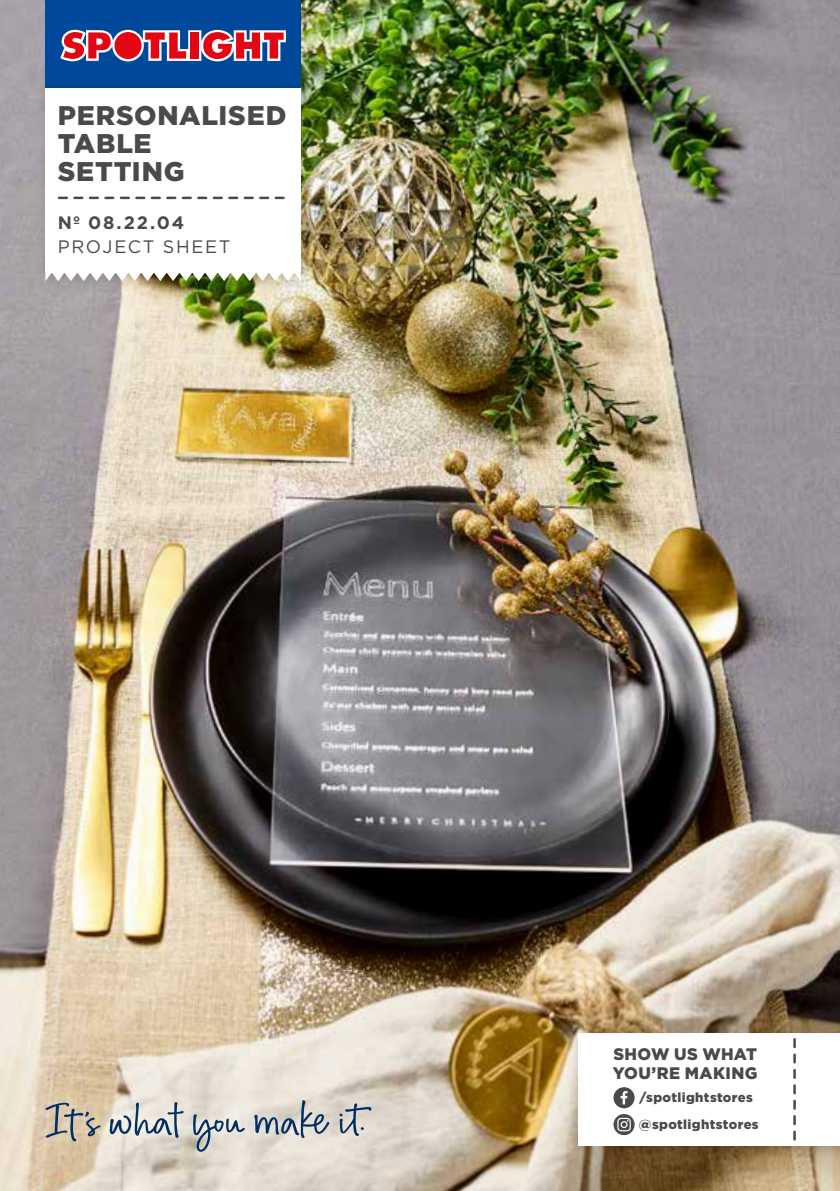
<style>
.page{position:relative;width:840px;height:1191px;background:#fff}
.page>*{position:absolute;margin:0;border:0;box-sizing:border-box;transform-origin:0 0}
.t1{font:900 27px/28px "Gotham";letter-spacing:.03em;color:#4a4a49}
.t2{font:18px "Gotham";letter-spacing:.095em;color:#4a4a49}
.t3{font:700 18px "Gotham";letter-spacing:.095em;color:#4a4a49}
.t4{font:900 16.6px/19.4px "Gotham";letter-spacing:.02em;color:#4a4a49}
.t5{font:900 13px/26.8px "Gotham";letter-spacing:.025em;color:#4a4a49}
</style>
<div class="page">
<img style="left:0;top:0;width:839px;height:1191px">
<div style="left:566px;top:1022px;width:273px;height:137px;background:#000;opacity:.15"></div>
<div style="left:577px;top:1033px;width:262px;height:112px;background:#fff"></div>
<svg style="left:793px;top:1039px;width:2px;height:100px"></svg>
<div style="left:613px;top:1087px;width:21px;height:21px;background:#4a4a49;border-radius:50%"></div>
<svg style="left:620px;top:1091px;width:7px;height:13px"></svg>
<svg style="left:613px;top:1114px;width:21px;height:21px"></svg>
<svg style="left:617px;top:1117px;width:13px;height:14px"></svg>
<div style="left:45px;top:0;width:255px;height:89px;background:#00489a"></div>
<svg style="left:60px;top:30px;width:226px;height:31px;background:#c16378"></svg>
<div style="left:34px;top:1088px;width:349px;height:76px;background:#fff;opacity:.75"></div>
<svg style="left:193px;top:1114px;width:52px;height:37px;background:#b8bcbf"></svg>
<svg style="left:45px;top:1102px;width:56px;height:39px;background:#b6ae9e"></svg>
<svg style="left:109px;top:1102px;width:74px;height:35px;background:#babfc2"></svg>
<svg style="left:339px;top:1103px;width:32px;height:33px"></svg>
<svg style="left:254px;top:1100px;width:75px;height:38px;background:#b5b9bc"></svg>
<div style="left:34px;top:78px;width:280px;height:215px;background:#000;opacity:.15"></div>
<svg style="left:45px;top:273px;width:255px;height:8px"></svg>
<div style="left:45px;top:89px;width:255px;height:184px;background:#fff"></div>
<svg style="left:59px;top:197px;width:224px;height:2px"></svg>
<h1 class="t1" style="left:58px;top:101px;width:230px">PERSONALISED<br>TABLE<br>SETTING</h1>
<h2 class="t3" style="left:58px;top:210px;width:128px">Nº 08.22.04</h2>
<h2 class="t2" style="left:58px;top:235px;width:174px">PROJECT SHEET</h2>
<p class="t4" style="left:612px;top:1043px;width:146px">SHOW US WHAT<br>YOU’RE MAKING</p>
<p class="t5" style="left:638px;top:1084px;width:121px">/spotlightstores @spotlightstores</p>
</div>
